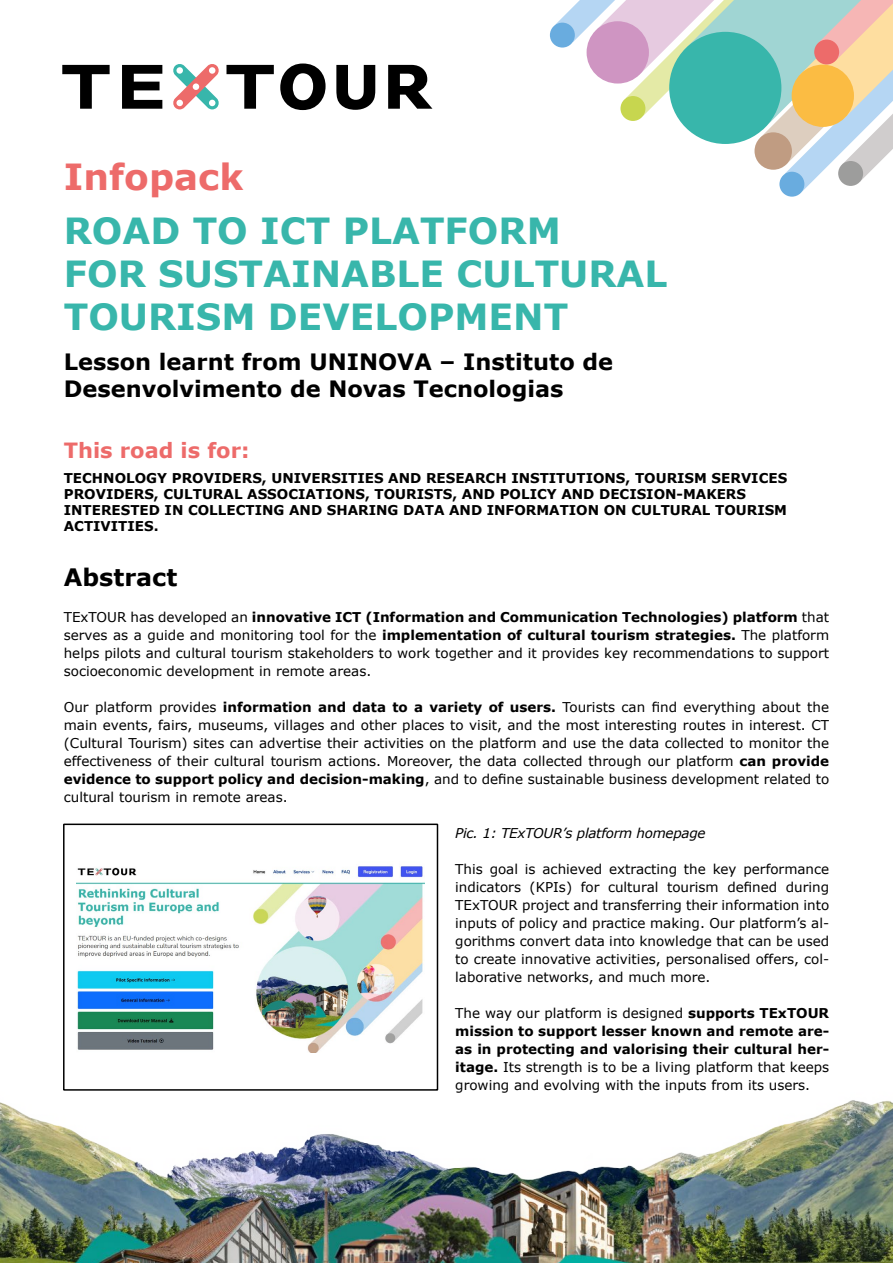
<style>
.page{position:relative;width:893px;height:1263px;background:#fff}
.page>*{position:absolute;margin:0;border:0;box-sizing:border-box;transform-origin:0 0}
.t1{font:700 36px/43.2px "Verdana";color:#38b6ab}
.t2{font:700 36px "Verdana";color:#ed6b6a}
.t3{font:700 24px "Verdana";color:#000}
.t4{font:700 22.5px/27px "Verdana";color:#000}
.t5{font:700 21px "Verdana";color:#ed6b6a}
.t6{font:13.5px/18px "Verdana";color:#000;text-align:justify}
.t7{font:700 13.5px/16.2px "Verdana";color:#000}
.t8{font:italic 13.5px "Verdana";letter-spacing:-.02em;color:#000}
.s1{font-weight:700}
</style>
<div class="page">
<img style="left:0;top:1072px;width:893px;height:191px">
<svg style="left:62px;top:65px;width:48px;height:44px"></svg>
<svg style="left:226px;top:65px;width:48px;height:44px"></svg>
<svg style="left:280px;top:64px;width:46px;height:46px"></svg>
<svg style="left:336px;top:65px;width:39px;height:45px"></svg>
<svg style="left:388px;top:65px;width:44px;height:44px"></svg>
<svg style="left:173px;top:64px;width:46px;height:45px"></svg>
<div style="left:176px;top:100px;width:7px;height:6px;background:#fff;border-radius:50%"></div>
<div style="left:193px;top:83px;width:6px;height:7px;background:#fff;border-radius:50%"></div>
<svg style="left:122px;top:65px;width:40px;height:44px"></svg>
<div style="left:779px;top:172px;width:25px;height:25px;background:#69acdf;border-radius:50%"></div>
<div style="left:550px;top:23px;width:25px;height:25px;background:#69acdf;border-radius:50%"></div>
<svg style="left:555px;top:0;width:338px;height:191px"></svg>
<div style="left:587px;top:21px;width:62px;height:63px;background:#cf95c2;border-radius:50%"></div>
<img style="left:76px;top:866px;width:349px;height:186px">
<div style="left:63px;top:823px;width:375px;height:268px;border:2px solid #000"></div>
<h1 class="t2" style="left:64px;top:153px;width:181px">Infopack</h1>
<h1 class="t1" style="left:64px;top:209px;width:605px">ROAD TO ICT PLATFORM<br>FOR SUSTAINABLE CULTURAL<br>TOURISM DEVELOPMENT</h1>
<h3 class="t4" style="left:64px;top:348px;width:551px">Lesson learnt from UNINOVA – Instituto de<br>Desenvolvimento de Novas Tecnologias</h3>
<h3 class="t5" style="left:64px;top:437px;width:187px">This road is for:</h3>
<p class="t7" style="left:64px;top:470px;width:725px">TECHNOLOGY PROVIDERS, UNIVERSITIES AND RESEARCH INSTITUTIONS, TOURISM SERVICES PROVIDERS, CULTURAL ASSOCIATIONS, TOURISTS, AND POLICY AND DECISION-MAKERS INTERESTED IN COLLECTING AND SHARING DATA AND INFORMATION ON CULTURAL TOURISM ACTIVITIES.</p>
<h2 class="t3" style="left:64px;top:561px;width:115px">Abstract</h2>
<p class="t6" style="left:64px;top:608px;width:767px">TExTOUR has developed an <span class="s1">innovative ICT (Information and Communication Technologies) platform</span> that serves as a guide and monitoring tool for the <span class="s1">implementation of cultural tourism strategies.</span> The platform helps pilots and cultural tourism stakeholders to work together and it provides key recommendations to support socioeconomic development in remote areas.</p>
<p class="t6" style="left:64px;top:698px;width:767px">Our platform provides <span class="s1">information and data to a variety of users.</span> Tourists can find everything about the main events, fairs, museums, villages and other places to visit, and the most interesting routes in interest. CT (Cultural Tourism) sites can advertise their activities on the platform and use the data collected to monitor the effectiveness of their cultural tourism actions. Moreover, the data collected through our platform <span class="s1">can provide evidence to support policy and decision-making</span>, and to define sustainable business development related to cultural tourism in remote areas.</p>
<p class="t8" style="left:455px;top:824px;width:252px">Pic. 1: TExTOUR’s platform homepage</p>
<p class="t6" style="left:455px;top:860px;width:375px">This goal is achieved extracting the key performance indicators (KPIs) for cultural tourism defined during TExTOUR project and transferring their information into inputs of policy and practice making. Our platform’s al&shy;gorithms convert data into knowledge that can be used to create innovative activities, personalised offers, col&shy;laborative networks, and much more.</p>
<p class="t6" style="left:455px;top:1004px;width:375px">The way our platform is designed <span class="s1">supports TExTOUR mission to support lesser known and remote are&shy;as in protecting and valorising their cultural her&shy;itage.</span> Its strength is to be a living platform that keeps growing and evolving with the inputs from its users.</p>
</div>
